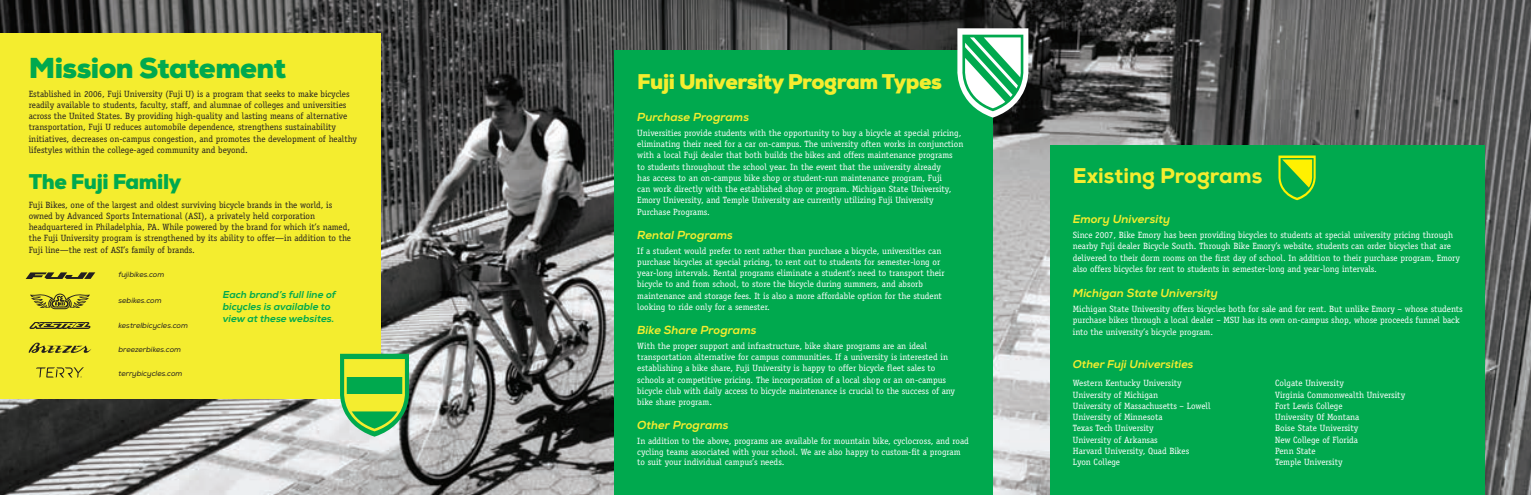
<style>
.page{position:relative;width:1531px;height:495px;background:#fff}
.page>*{position:absolute;margin:0;border:0;box-sizing:border-box;transform-origin:0 0}
.t1{font:900 28.75px "Nexa";letter-spacing:-.02em;color:#00a94e}
.t2{font:900 21.25px "Nexa";letter-spacing:-.02em;color:#f4ed2f}
.t3{font:800 21.25px "Nexa";color:#f4ed2f}
.t4{font:900 21.25px "Nexa";letter-spacing:-.02em;color:#00a94e}
.t5{font:italic 800 11.5px "Nexa";color:#f4ed2f}
.t6{font:italic 800 11.25px "Nexa";color:#f4ed2f}
.t7{font:italic 800 10px/12px "Nexa";color:#00a94e}
.t8{font:9px/11.2px "Officina Serif Std";color:#fff}
.t9{font:9px/11.2px "Officina Serif Std";color:#231f20}
.t10{font:italic 7.5px "Nexa";color:#231f20}
</style>
<div class="page">
<img style="left:0;top:0;width:1531px;height:495px">
<div style="left:0;top:34px;width:380px;height:365px;background:#f4ed2f"></div>
<div style="left:615px;top:50px;width:378px;height:445px;background:#00a94e"></div>
<div style="left:1050px;top:145px;width:435px;height:350px;background:#00a94e"></div>
<svg style="left:340px;top:354px;width:69px;height:82px"></svg>
<svg style="left:957px;top:28px;width:71px;height:90px"></svg>
<svg style="left:1278px;top:155px;width:37px;height:45px"></svg>
<svg style="left:36px;top:367px;width:48px;height:11px"></svg>
<svg style="left:29px;top:342px;width:62px;height:11px"></svg>
<svg style="left:30px;top:322px;width:60px;height:7px"></svg>
<svg style="left:30px;top:293px;width:60px;height:16px"></svg>
<svg style="left:26px;top:272px;width:69px;height:7px"></svg>
<h1 class="t1" style="left:29px;top:49px;width:259px">Mission Statement</h1>
<p class="t9" style="left:29px;top:88px;width:330px">Established in 2006, Fuji University (Fuji U) is a program that seeks to make bicycles readily available to students, faculty, staff, and alumnae of colleges and universities across the United States. By providing high-quality and lasting means of alternative transportation, Fuji U reduces automobile dependence, strengthens sustainability initiatives, decreases on-campus congestion, and promotes the development of healthy lifestyles within the college-aged community and beyond.</p>
<h2 class="t4" style="left:29px;top:168px;width:154px">The Fuji Family</h2>
<p class="t9" style="left:29px;top:199px;width:324px">Fuji Bikes, one of the largest and oldest surviving bicycle brands in the world, is owned by Advanced Sports International (ASI), a privately held corporation headquartered in Philadelphia, PA. While powered by the brand for which it’s named, the Fuji University program is strengthened by its ability to offer—in addition to the Fuji line—the rest of ASI’s family of brands.</p>
<p class="t10" style="left:118px;top:270px;width:47px">fujibikes.com</p>
<p class="t10" style="left:118px;top:296px;width:45px">sebikes.com</p>
<p class="t10" style="left:118px;top:320px;width:71px">kestrelbicycles.com</p>
<p class="t10" style="left:118px;top:344px;width:64px">breezerbikes.com</p>
<p class="t10" style="left:118px;top:368px;width:65px">terrybicycles.com</p>
<p class="t7" style="left:223px;top:289px;width:114px">Each brand’s full line of bicycles is available to view at these websites.</p>
<h2 class="t2" style="left:637px;top:68px;width:306px">Fuji University Program Types</h2>
<p class="t5" style="left:637px;top:110px;width:113px">Purchase Programs</p>
<p class="t8" style="left:637px;top:127px;width:328px">Universities provide students with the opportunity to buy a bicycle at special pricing, eliminating their need for a car on-campus. The university often works in conjunction with a local Fuji dealer that both builds the bikes and offers maintenance programs<br>to students throughout the school year. In the event that the university already<br>has access to an on-campus bike shop or student-run maintenance program, Fuji<br>can work directly with the established shop or program. Michigan State University, Emory University, and Temple University are currently utilizing Fuji University Purchase Programs.</p>
<p class="t5" style="left:637px;top:227px;width:97px">Rental Programs</p>
<p class="t8" style="left:637px;top:245px;width:309px">If a student would prefer to rent rather than purchase a bicycle, universities can purchase bicycles at special pricing, to rent out to students for semester-long or year-long intervals. Rental programs eliminate a student’s need to transport their bicycle to and from school, to store the bicycle during summers, and absorb maintenance and storage fees. It is also a more affordable option for the student looking to ride only for a semester.</p>
<p class="t5" style="left:637px;top:323px;width:121px">Bike Share Programs</p>
<p class="t8" style="left:637px;top:340px;width:319px">With the proper support and infrastructure, bike share programs are an ideal transportation alternative for campus communities. If a university is interested in establishing a bike share, Fuji University is happy to offer bicycle fleet sales to schools at competitive pricing. The incorporation of a local shop or an on-campus bicycle club with daily access to bicycle maintenance is crucial to the success of any bike share program.</p>
<p class="t5" style="left:637px;top:418px;width:93px">Other Programs</p>
<p class="t8" style="left:637px;top:435px;width:333px">In addition to the above, programs are available for mountain bike, cyclocross, and road cycling teams associated with your school. We are also happy to custom-fit a program</p>
<p class="t8" style="left:637px;top:456px;width:149px">to suit your individual campus’s needs.</p>
<h2 class="t3" style="left:1073px;top:162px;width:191px">Existing Programs</h2>
<p class="t5" style="left:1073px;top:212px;width:99px">Emory University</p>
<p class="t8" style="left:1073px;top:229px;width:389px">Since 2007, Bike Emory has been providing bicycles to students at special university pricing through nearby Fuji dealer Bicycle South. Through Bike Emory’s website, students can order bicycles that are delivered to their dorm rooms on the first day of school. In addition to their purchase program, Emory also offers bicycles for rent to students in semester-long and year-long intervals.</p>
<p class="t5" style="left:1073px;top:286px;width:147px">Michigan State University</p>
<p class="t8" style="left:1073px;top:303px;width:391px">Michigan State University offers bicycles both for sale and for rent. But unlike Emory – whose students purchase bikes through a local dealer – MSU has its own on-campus shop, whose proceeds funnel back into the university’s bicycle program.</p>
<p class="t6" style="left:1073px;top:357px;width:122px">Other Fuji Universities</p>
<p class="t8" style="left:1073px;top:378px;width:139px">Western Kentucky University<br>University of Michigan<br>University of Massachusetts – Lowell<br>University of Minnesota<br>Texas Tech University<br>University of Arkansas<br>Harvard University, Quad Bikes<br>Lyon College</p>
<p class="t8" style="left:1275px;top:378px;width:131px">Colgate University<br>Virginia Commonwealth University<br>Fort Lewis College<br>University Of Montana<br>Boise State University<br>New College of Florida<br>Penn State<br>Temple University</p>
</div>
